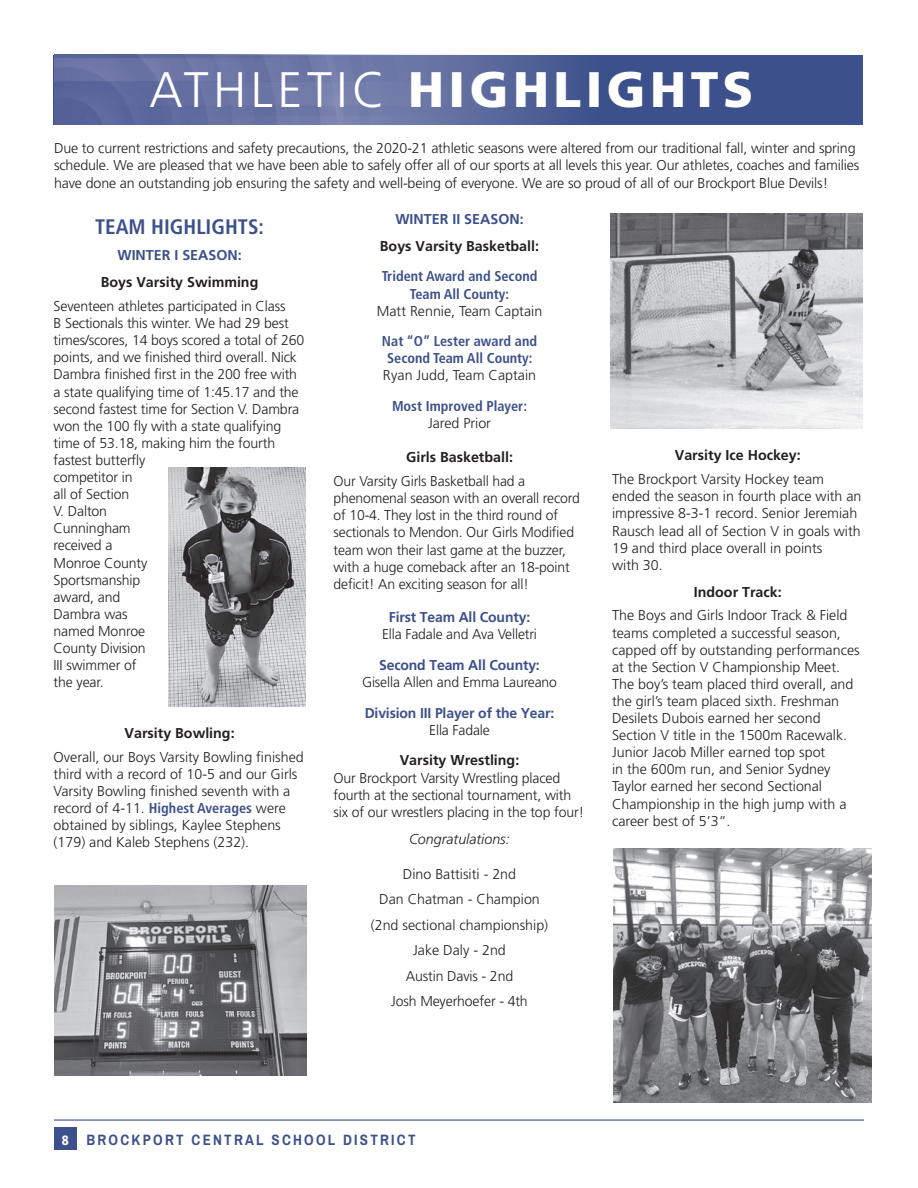
<style>
.page{position:relative;width:918px;height:1188px;background:#fff}
.page>*{position:absolute;margin:0;border:0;box-sizing:border-box;transform-origin:0 0}
.t1{font:900 49.95px "Frutiger";letter-spacing:.09em;color:#fff}
.t2{font:700 condensed 21px "Frutiger";color:#3c508b}
.t3{font:700 15px "Archivo Narrow";letter-spacing:.15em;color:#3c508b}
.BODY{font:300 14.25px/17.1px "Frutiger";letter-spacing:-.01em;color:#231f20}
.BODY-2{font:700 condensed 14.25px/17.1px "Frutiger";color:#3c508b;text-align:center}
.body_bold{font:700 14.25px "Frutiger";color:#231f20}
.BODY-3{font:700 14.25px/17.1px "Frutiger";color:#3c508b;text-align:center}
.BODY-4{font:700 14.25px "Frutiger";color:#231f20}
.BODY-5{font:italic 300 14.25px "Frutiger";color:#231f20}
.s1{font-weight:300}
.s2{font-weight:700;font-stretch:condensed;color:#3c508b}
.s3{font-weight:300;font-stretch:normal;color:#231f20}
.s4{font-weight:700;color:#3c508b}
.s5{font-weight:300;color:#231f20}
.s6{font-family:"Frutiger";font-weight:900;font-stretch:condensed;font-size:13.5px;color:#fff}
</style>
<div class="page">
<div style="left:54px;top:1127px;width:23px;height:23px;background:#3c508b"></div>
<hr style="left:54px;top:1119px;width:810px;height:2px;background:#6f78a7">
<div style="left:54px;top:55px;width:811px;height:69px;background:#3c508b"></div>
<img style="left:54px;top:55px;width:511px;height:69px">
<img style="left:611px;top:213px;width:252px;height:215px">
<img style="left:169px;top:467px;width:137px;height:240px">
<img style="left:614px;top:849px;width:257px;height:253px">
<img style="left:54px;top:886px;width:253px;height:189px">
<p class="t1" style="left:149px;top:60px;width:606px"><span class="s1">ATHLETIC</span> HIGHLIGHTS</p>
<p class="BODY" style="left:54px;top:140px;width:807px">Due to current restrictions and safety precautions, the 2020-21 athletic seasons were altered from our traditional fall, winter and spring schedule. We are pleased that we have been able to safely offer all of our sports at all levels this year. Our athletes, coaches and families have done an outstanding job ensuring the safety and well-being of everyone. We are so proud of all of our Brockport Blue Devils!</p>
<p class="t2" style="left:95px;top:214px;width:170px">TEAM HIGHLIGHTS:</p>
<p class="BODY-3" style="left:117px;top:247px;width:126px">WINTER I SEASON:</p>
<p class="body_bold" style="left:101px;top:274px;width:159px">Boys Varsity Swimming</p>
<p class="BODY" style="left:54px;top:298px;width:252px">Seventeen athletes participated in Class<br>B Sectionals this winter. We had 29 best times/scores, 14 boys scored a total of 260 points, and we finished third overall. Nick<br>Dambra finished first in the 200 free with a state qualifying time of 1:45.17 and the second fastest time for Section V. Dambra won the 100 fly with a state qualifying time of 53.18, making him the fourth fastest butterfly<br>competitor in<br>all of Section<br>V. Dalton<br>Cunningham<br>received a<br>Monroe County<br>Sportsmanship<br>award, and<br>Dambra was<br>named Monroe<br>County Division<br>III swimmer of<br>the year.</p>
<p class="body_bold" style="left:125px;top:725px;width:112px">Varsity Bowling:</p>
<p class="BODY" style="left:54px;top:749px;width:252px">Overall, our Boys Varsity Bowling finished third with a record of 10-5 and our Girls Varsity Bowling finished seventh with a record of 4-11. <span class="s2">Highest Averages</span> were obtained by siblings, Kaylee Stephens (179) and Kaleb Stephens (232).</p>
<p class="BODY-3" style="left:395px;top:211px;width:130px">WINTER II SEASON:</p>
<p class="body_bold" style="left:380px;top:237px;width:161px">Boys Varsity Basketball:</p>
<p class="BODY-2" style="left:377px;top:268px;width:167px">Trident Award and Second<br>Team All County:<br><span class="s3">Matt Rennie, Team Captain</span></p>
<p class="BODY-2" style="left:382px;top:333px;width:157px;text-align:left">Nat “O” Lester award and<br>Second Team All County:<br><span class="s3">Ryan Judd, Team Captain</span></p>
<p class="BODY-2" style="left:392px;top:398px;width:137px">Most Improved Player:<br><span class="s3">Jared Prior</span></p>
<p class="body_bold" style="left:406px;top:449px;width:108px">Girls Basketball:</p>
<p class="BODY" style="left:334px;top:473px;width:248px">Our Varsity Girls Basketball had a phenomenal season with an overall record of 10-4. They lost in the third round of sectionals to Mendon. Our Girls Modified team won their last game at the buzzer, with a huge comeback after an 18-point deficit! An exciting season for all!</p>
<p class="BODY" style="left:382px;top:609px;width:157px;text-align:center"><span class="s4">First Team All County:<br></span>Ella Fadale and Ava Velletri</p>
<p class="BODY" style="left:362px;top:657px;width:196px;text-align:center"><span class="s4">Second Team All County:<br></span>Gisella Allen and Emma Laureano</p>
<p class="BODY-3" style="left:365px;top:704px;width:191px">Division III Player of the Year:<br><span class="s5">Ella Fadale</span></p>
<p class="BODY-4" style="left:400px;top:752px;width:121px">Varsity Wrestling:</p>
<p class="BODY" style="left:334px;top:769px;width:252px">Our Brockport Varsity Wrestling placed fourth at the sectional tournament, with six of our wrestlers placing in the top four!</p>
<p class="BODY-5" style="left:409px;top:830px;width:102px">Congratulations:</p>
<p class="BODY" style="left:371px;top:861px;width:179px;line-height:25.5px;text-align:center">Dino Battisiti - 2nd<br>Dan Chatman - Champion (2nd sectional championship)<br>Jake Daly - 2nd<br>Austin Davis - 2nd<br>Josh Meyerhoefer - 4th</p>
<p class="body_bold" style="left:675px;top:447px;width:127px">Varsity Ice Hockey:</p>
<p class="BODY" style="left:612px;top:471px;width:251px">The Brockport Varsity Hockey team ended the season in fourth place with an impressive 8-3-1 record. Senior Jeremiah Rausch lead all of Section V in goals with 19 and third place overall in points<br>with 30.</p>
<p class="body_bold" style="left:694px;top:583px;width:89px">Indoor Track:</p>
<p class="BODY" style="left:612px;top:607px;width:249px">The Boys and Girls Indoor Track &amp; Field teams completed a successful season, capped off by outstanding performances at the Section V Championship Meet.<br>The boy’s team placed third overall, and the girl’s team placed sixth. Freshman Desilets Dubois earned her second Section V title in the 1500m Racewalk.<br>Junior Jacob Miller earned top spot<br>in the 600m run, and Senior Sydney Taylor earned her second Sectional Championship in the high jump with a career best of 5’3”.</p>
<p class="t3" style="left:62px;top:1130px;width:355px"><span class="s6">8</span> BROCKPORT CENTRAL SCHOOL DISTRICT</p>
</div>
